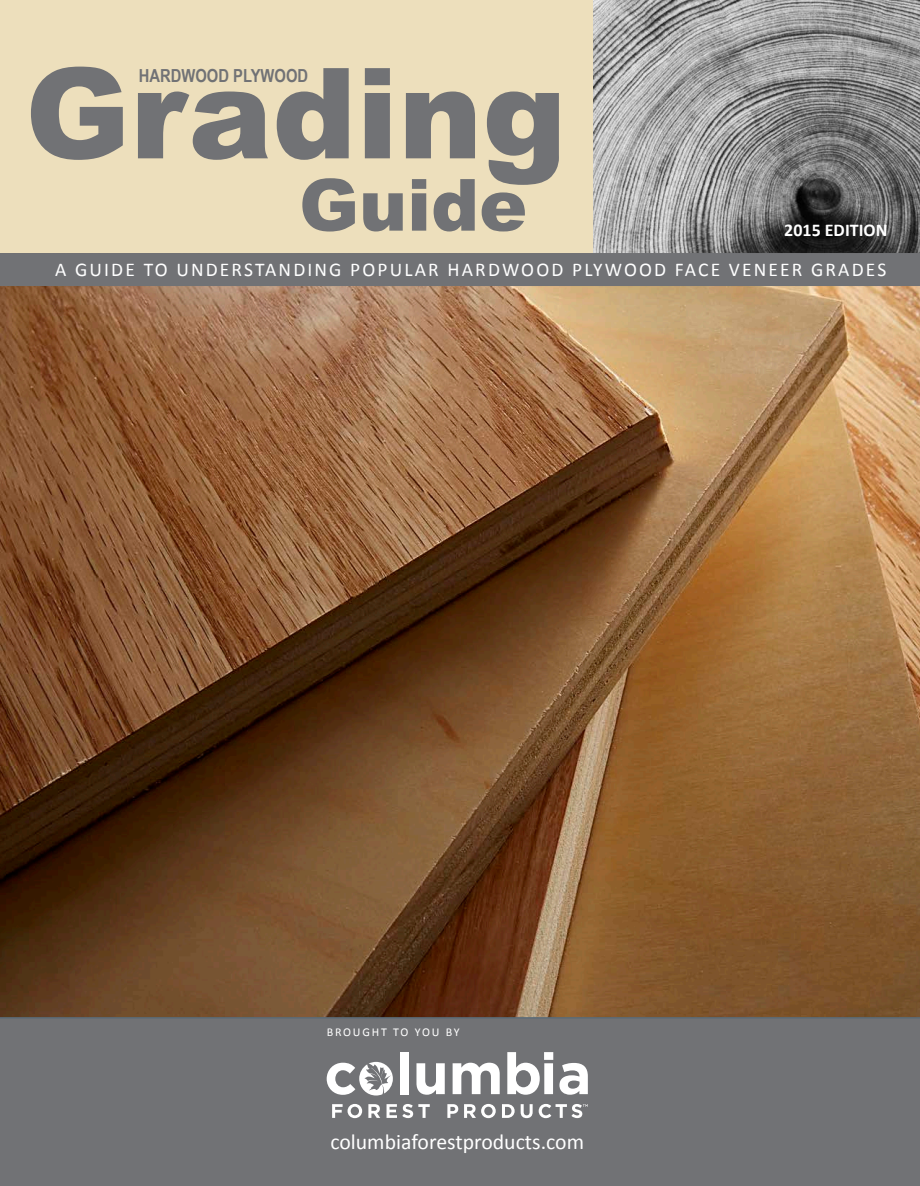
<style>
.page{position:relative;width:920px;height:1186px;background:#fff}
.page>*{position:absolute;margin:0;border:0;box-sizing:border-box;transform-origin:0 0}
.t1{font:900 126px "Arial";color:#717275}
.t2{font:900 72px "Arial";color:#717275}
.t3{font:21.75px "Calibri";color:#fff}
.t4{font:19.5px "Calibri";letter-spacing:.11em;color:#fff}
.t5{font:700 18px "Arial Narrow";color:#717275}
.t6{font:700 18px "Calibri";color:#fff}
.t7{font:12px "Calibri";letter-spacing:.15em;color:#fff}
</style>
<div class="page">
<img style="left:0;top:286px;width:920px;height:731px">
<div style="left:0;top:0;width:920px;height:253px;background:#eddfbc"></div>
<img style="left:593px;top:0;width:327px;height:253px">
<div style="left:0;top:1017px;width:920px;height:169px;background:#717275"></div>
<svg style="left:332px;top:1104px;width:30px;height:14px"></svg>
<svg style="left:368px;top:1104px;width:12px;height:14px"></svg>
<svg style="left:386px;top:1104px;width:44px;height:14px"></svg>
<svg style="left:447px;top:1104px;width:11px;height:14px"></svg>
<svg style="left:464px;top:1104px;width:32px;height:14px"></svg>
<svg style="left:502px;top:1104px;width:13px;height:14px"></svg>
<svg style="left:521px;top:1104px;width:12px;height:14px"></svg>
<div style="left:400px;top:1052px;width:8px;height:42px;background:#fff"></div>
<svg style="left:416px;top:1063px;width:29px;height:32px"></svg>
<svg style="left:452px;top:1062px;width:48px;height:32px"></svg>
<svg style="left:507px;top:1052px;width:46px;height:43px"></svg>
<svg style="left:559px;top:1063px;width:29px;height:32px"></svg>
<svg style="left:327px;top:1062px;width:66px;height:33px"></svg>
<svg style="left:539px;top:1104px;width:49px;height:14px"></svg>
<div style="left:0;top:253px;width:920px;height:33px;background:#717275"></div>
<h1 class="t1" style="left:25px;top:22px;width:543px">Grading</h1>
<p class="t5" style="left:139px;top:62px;width:171px">HARDWOOD PLYWOOD</p>
<h2 class="t2" style="left:299px;top:153px;width:230px">Guide</h2>
<p class="t6" style="left:784px;top:219px;width:105px">2015 EDITION</p>
<p class="t4" style="left:55px;top:257px;width:832px">A GUIDE TO UNDERSTANDING POPULAR HARDWOOD PLYWOOD FACE VENEER GRADES</p>
<p class="t7" style="left:327px;top:1024px;width:134px">BROUGHT TO YOU BY</p>
<p class="t3" style="left:330px;top:1128px;width:255px">columbiaforestproducts.com</p>
</div>
